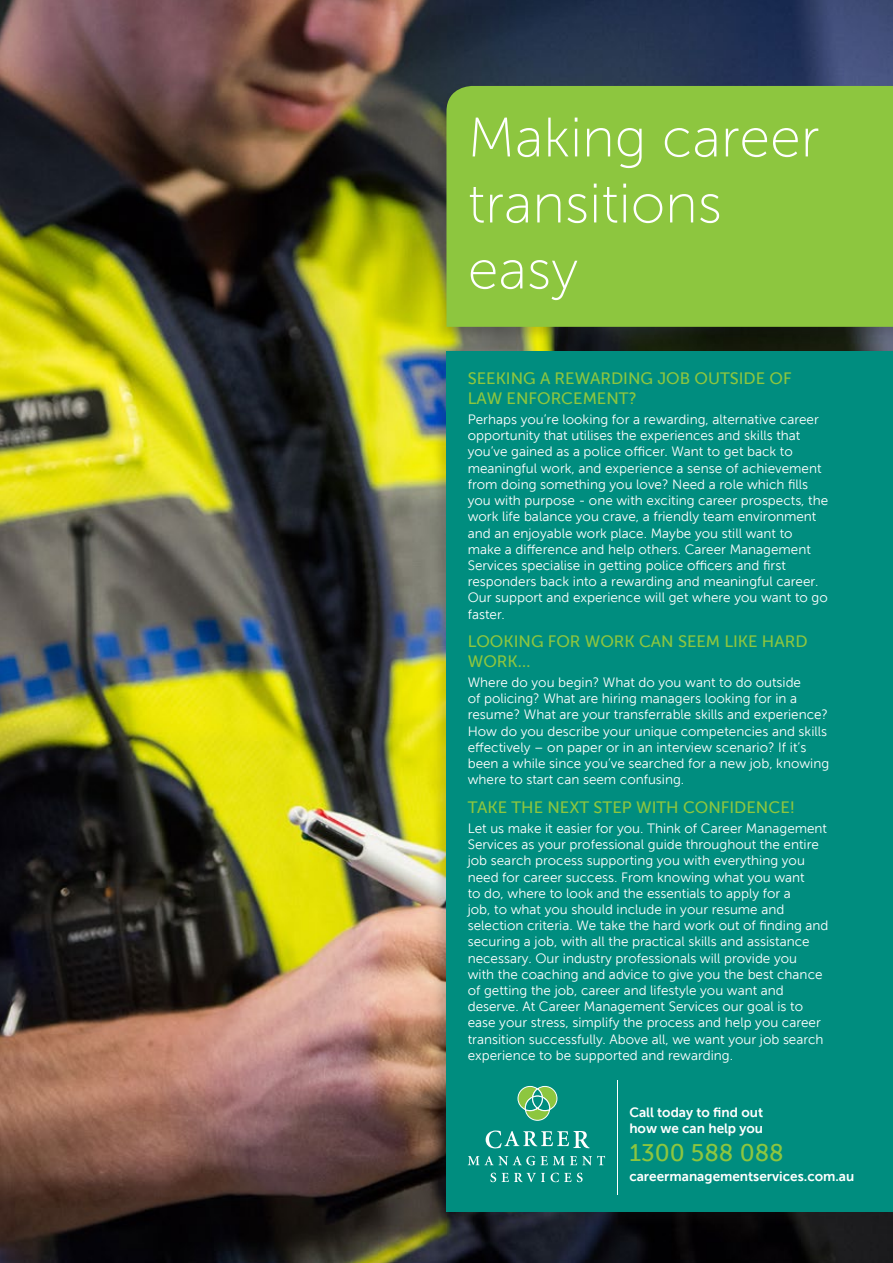
<style>
.page{position:relative;width:893px;height:1263px;background:#fff}
.page>*{position:absolute;margin:0;border:0;box-sizing:border-box;transform-origin:0 0}
.CTA{font:55.5px/66px "Museo Sans 100";color:#fff}
.SUB_HEAD{font:24px "Museo Sans 500";color:#8dc63f}
.SUB_HEAD-2{font:16.5px/19.8px "Museo Sans 500";color:#8dc63f}
.Body{font:13.5px/16.2px "Museo Sans 300";color:#fff}
.Body-2{font:13.5px/16.2px "Museo Sans 700";color:#fff}
</style>
<div class="page">
<img style="left:0;top:0;width:893px;height:1263px">
<div style="left:432px;top:349px;width:461px;height:878px;background:#231f20;opacity:.2"></div>
<div style="left:446px;top:352px;width:447px;height:860px;background:#008d7f"></div>
<div style="left:432px;top:83px;width:461px;height:260px;background:#231f20;opacity:.2"></div>
<div style="left:446px;top:86px;width:447px;height:241px;background:#8dc63f"></div>
<svg style="left:517px;top:1086px;width:41px;height:35px"></svg>
<svg style="left:486px;top:1130px;width:103px;height:18px"></svg>
<svg style="left:468px;top:1156px;width:137px;height:9px"></svg>
<svg style="left:490px;top:1173px;width:6px;height:9px"></svg>
<svg style="left:502px;top:1173px;width:43px;height:9px"></svg>
<svg style="left:551px;top:1173px;width:20px;height:9px"></svg>
<svg style="left:577px;top:1173px;width:6px;height:9px"></svg>
<hr style="left:617px;top:1079px;width:1px;height:115px;background:#fff">
<p class="CTA" style="left:468px;top:105px;width:353px">Making career transitions easy</p>
<p class="SUB_HEAD-2" style="left:468px;top:368px;width:325px">SEEKING A REWARDING JOB OUTSIDE OF<br>LAW ENFORCEMENT?</p>
<p class="Body" style="left:468px;top:411px;width:362px">Perhaps you’re looking for a rewarding, alternative career opportunity that utilises the experiences and skills that you’ve gained as a police officer. Want to get back to meaningful work, and experience a sense of achievement from doing something you love? Need a role which fills you with purpose - one with exciting career prospects, the work life balance you crave, a friendly team environment and an enjoyable work place. Maybe you still want to make a difference and help others. Career Management Services specialise in getting police officers and first responders back into a rewarding and meaningful career.<br>Our support and experience will get where you want to go faster.</p>
<p class="SUB_HEAD-2" style="left:468px;top:631px;width:341px">LOOKING FOR WORK CAN SEEM LIKE HARD<br>WORK…</p>
<p class="Body" style="left:468px;top:674px;width:363px">Where do you begin? What do you want to do outside<br>of policing? What are hiring managers looking for in a resume? What are your transferrable skills and experience?<br>How do you describe your unique competencies and skills effectively – on paper or in an interview scenario? If it’s been a while since you’ve searched for a new job, knowing where to start can seem confusing.</p>
<p class="SUB_HEAD-2" style="left:468px;top:797px;width:329px">TAKE THE NEXT STEP WITH CONFIDENCE!</p>
<p class="Body" style="left:468px;top:820px;width:362px">Let us make it easier for you. Think of Career Management Services as your professional guide throughout the entire job search process supporting you with everything you need for career success. From knowing what you want<br>to do, where to look and the essentials to apply for a<br>job, to what you should include in your resume and selection criteria. We take the hard work out of finding and securing a job, with all the practical skills and assistance necessary. Our industry professionals will provide you<br>with the coaching and advice to give you the best chance of getting the job, career and lifestyle you want and deserve. At Career Management Services our goal is to ease your stress, simplify the process and help you career transition successfully. Above all, we want your job search experience to be supported and rewarding.</p>
<p class="Body-2" style="left:629px;top:1104px;width:135px">Call today to find out how we can help you</p>
<p class="SUB_HEAD" style="left:629px;top:1139px;width:156px">1300 588 088</p>
<p class="Body-2" style="left:629px;top:1169px;width:226px">careermanagementservices.com.au</p>
</div>
